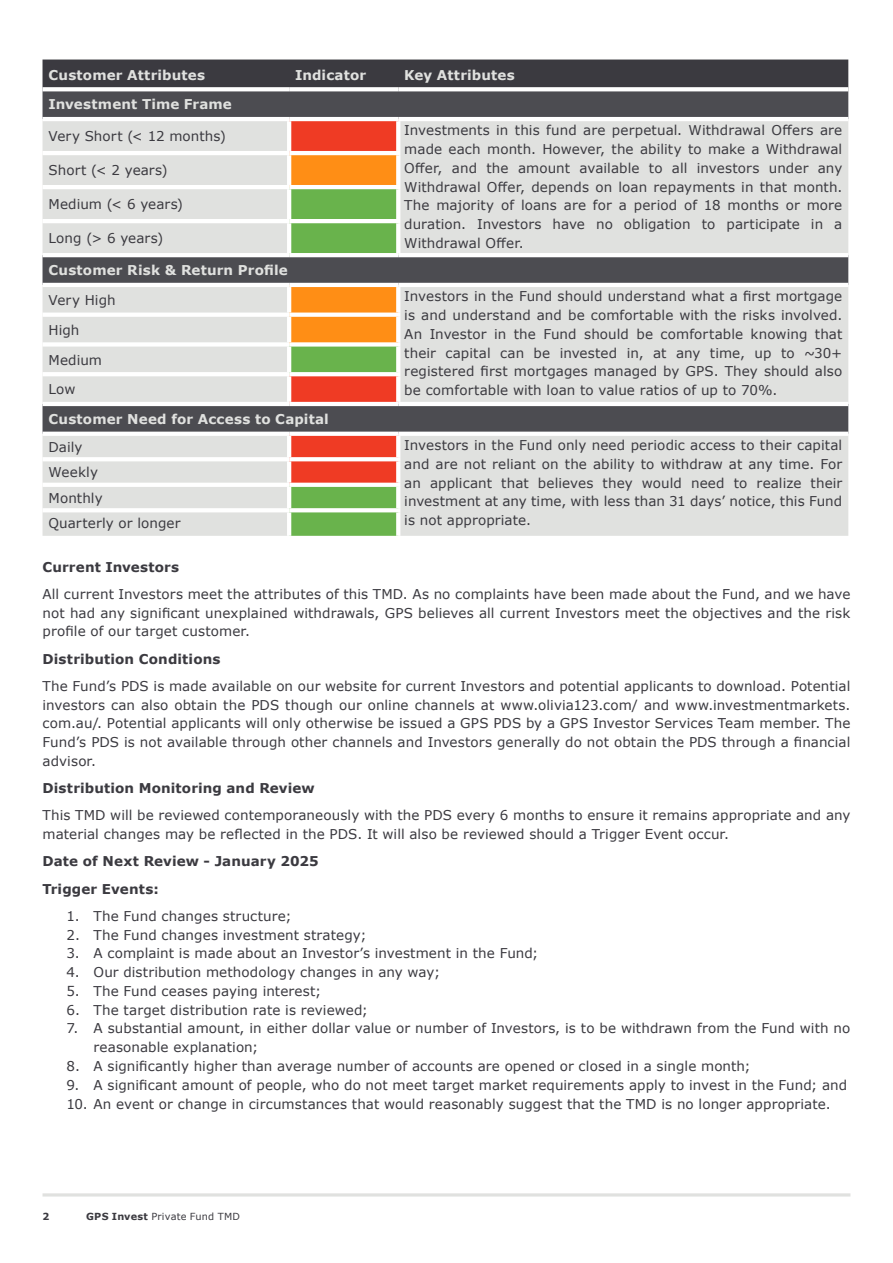
<style>
.page{position:relative;width:893px;height:1263px;background:#fff}
.page>*{position:absolute;margin:0;border:0;box-sizing:border-box;transform-origin:0 0}
.BC2___Justify{font:13.5px/18.8px "Verdana";letter-spacing:.005em;color:#3b3a40;text-align:justify}
.BC2___Justify-2{font:700 13.5px "Verdana";letter-spacing:.01em;color:#3b3a40}
.BC2___Justify-3{font:700 13.5px "Verdana";letter-spacing:.015em;color:#e0e1df}
.BC2___Left{font:700 13.5px "Verdana";letter-spacing:.01em;color:#e0e1df}
.t1{font:9.75px "Verdana";letter-spacing:.02em;color:#3b3a40}
.t2{font:700 9.75px "Verdana";color:#3b3a40}
.s1{font-weight:700}
</style>
<div class="page">
<div style="left:43px;top:60px;width:805px;height:27px;background:#3b3a40"></div>
<svg style="left:43px;top:91px;width:805px;height:26px;background:#4f4f54"></svg>
<svg style="left:43px;top:121px;width:805px;height:415px;background:#cccdcc"></svg>
<svg style="left:289px;top:121px;width:109px;height:415px;background:#ab7c38"></svg>
<hr style="left:287px;top:121px;width:4px;height:30px;background:#fff">
<svg style="left:396px;top:121px;width:4px;height:30px"></svg>
<hr style="left:287px;top:155px;width:4px;height:30px;background:#fff">
<svg style="left:396px;top:155px;width:4px;height:30px"></svg>
<hr style="left:43px;top:185px;width:246px;height:4px;background:#fff">
<hr style="left:289px;top:185px;width:111px;height:4px;background:#fff">
<hr style="left:287px;top:189px;width:4px;height:30px;background:#fff">
<svg style="left:396px;top:189px;width:4px;height:30px"></svg>
<hr style="left:43px;top:219px;width:246px;height:4px;background:#fff">
<hr style="left:289px;top:219px;width:111px;height:4px;background:#fff">
<hr style="left:287px;top:223px;width:4px;height:30px;background:#fff">
<svg style="left:396px;top:223px;width:4px;height:30px"></svg>
<hr style="left:43px;top:253px;width:246px;height:4px;background:#fff">
<hr style="left:289px;top:253px;width:109px;height:4px;background:#fff">
<hr style="left:398px;top:253px;width:450px;height:4px;background:#fff">
<hr style="left:287px;top:287px;width:4px;height:26px;background:#fff">
<svg style="left:396px;top:287px;width:4px;height:26px"></svg>
<hr style="left:43px;top:313px;width:246px;height:4px;background:#fff">
<svg style="left:289px;top:313px;width:111px;height:4px"></svg>
<hr style="left:287px;top:317px;width:4px;height:25px;background:#fff">
<svg style="left:396px;top:317px;width:4px;height:25px"></svg>
<div style="left:43px;top:342px;width:246px;height:5px;background:#fff"></div>
<div style="left:289px;top:342px;width:111px;height:5px;background:#fff"></div>
<hr style="left:287px;top:347px;width:4px;height:25px;background:#fff">
<svg style="left:396px;top:347px;width:4px;height:25px"></svg>
<hr style="left:43px;top:372px;width:246px;height:4px;background:#fff">
<svg style="left:289px;top:372px;width:111px;height:4px"></svg>
<hr style="left:287px;top:376px;width:4px;height:26px;background:#fff">
<svg style="left:396px;top:376px;width:4px;height:26px"></svg>
<hr style="left:43px;top:402px;width:246px;height:4px;background:#fff">
<hr style="left:289px;top:402px;width:109px;height:4px;background:#fff">
<hr style="left:398px;top:402px;width:450px;height:4px;background:#fff">
<hr style="left:287px;top:436px;width:4px;height:21px;background:#fff">
<svg style="left:396px;top:436px;width:4px;height:21px"></svg>
<hr style="left:43px;top:457px;width:246px;height:4px;background:#fff">
<svg style="left:289px;top:457px;width:111px;height:4px"></svg>
<hr style="left:287px;top:461px;width:4px;height:22px;background:#fff">
<svg style="left:396px;top:461px;width:4px;height:22px"></svg>
<hr style="left:43px;top:483px;width:246px;height:4px;background:#fff">
<svg style="left:289px;top:483px;width:111px;height:4px"></svg>
<hr style="left:287px;top:487px;width:4px;height:21px;background:#fff">
<svg style="left:396px;top:487px;width:4px;height:21px"></svg>
<hr style="left:43px;top:508px;width:246px;height:4px;background:#fff">
<svg style="left:289px;top:508px;width:111px;height:4px"></svg>
<hr style="left:287px;top:512px;width:4px;height:24px;background:#fff">
<svg style="left:396px;top:512px;width:4px;height:24px"></svg>
<svg style="left:43px;top:87px;width:246px;height:1px"></svg>
<svg style="left:289px;top:87px;width:109px;height:4px"></svg>
<svg style="left:398px;top:87px;width:450px;height:4px"></svg>
<hr style="left:43px;top:151px;width:246px;height:4px;background:#fff">
<hr style="left:289px;top:151px;width:111px;height:4px;background:#fff">
<hr style="left:43px;top:283px;width:246px;height:4px;background:#fff">
<hr style="left:289px;top:283px;width:109px;height:4px;background:#fff">
<hr style="left:398px;top:283px;width:450px;height:4px;background:#fff">
<hr style="left:43px;top:432px;width:246px;height:4px;background:#fff">
<svg style="left:289px;top:432px;width:109px;height:4px"></svg>
<hr style="left:398px;top:432px;width:450px;height:4px;background:#fff">
<hr style="left:43px;top:1193px;width:807px;height:3px;background:#e0e1df">
<p class="BC2___Left" style="left:49px;top:65px;width:158px">Customer Attributes</p>
<p class="BC2___Left" style="left:295px;top:65px;width:73px">Indicator</p>
<p class="BC2___Left" style="left:404px;top:65px;width:112px">Key Attributes</p>
<p class="BC2___Justify-3" style="left:49px;top:95px;width:185px">Investment Time Frame</p>
<p class="BC2___Justify" style="left:49px;top:127px;width:179px">Very Short (&lt; 12 months)</p>
<p class="BC2___Justify" style="left:404px;top:121px;width:440px">Investments in this fund are perpetual. Withdrawal Offers are made each month. However, the ability to make a Withdrawal Offer, and the amount available to all investors under any Withdrawal Offer, depends on loan repayments in that month.<br>The majority of loans are for a period of 18 months or more duration. Investors have no obligation to participate in a Withdrawal Offer.</p>
<p class="BC2___Justify" style="left:49px;top:161px;width:120px">Short (&lt; 2 years)</p>
<p class="BC2___Justify" style="left:49px;top:195px;width:136px">Medium (&lt; 6 years)</p>
<p class="BC2___Justify" style="left:49px;top:229px;width:116px">Long (&gt; 6 years)</p>
<p class="BC2___Justify-3" style="left:49px;top:261px;width:241px">Customer Risk &amp; Return Profile</p>
<p class="BC2___Justify" style="left:49px;top:291px;width:69px">Very High</p>
<p class="BC2___Justify" style="left:404px;top:287px;width:440px">Investors in the Fund should understand what a first mortgage is and understand and be comfortable with the risks involved.<br>An Investor in the Fund should be comfortable knowing that their capital can be invested in, at any time, up to ~30+ registered first mortgages managed by GPS. They should also be comfortable with loan to value ratios of up to 70%.</p>
<p class="BC2___Justify" style="left:49px;top:320px;width:32px">High</p>
<p class="BC2___Justify" style="left:49px;top:350px;width:55px">Medium</p>
<p class="BC2___Justify" style="left:49px;top:380px;width:28px">Low</p>
<p class="BC2___Justify-3" style="left:49px;top:410px;width:282px">Customer Need for Access to Capital</p>
<p class="BC2___Justify" style="left:49px;top:437px;width:35px">Daily</p>
<p class="BC2___Justify" style="left:404px;top:436px;width:440px">Investors in the Fund only need periodic access to their capital and are not reliant on the ability to withdraw at any time. For an applicant that believes they would need to realize their investment at any time, with less than 31 days’ notice, this Fund is not appropriate.</p>
<p class="BC2___Justify" style="left:49px;top:463px;width:51px">Weekly</p>
<p class="BC2___Justify" style="left:49px;top:488px;width:56px">Monthly</p>
<p class="BC2___Justify" style="left:49px;top:514px;width:134px">Quarterly or longer</p>
<p class="BC2___Justify-2" style="left:43px;top:557px;width:138px">Current Investors</p>
<p class="BC2___Justify" style="left:43px;top:584px;width:809px">All current Investors meet the attributes of this TMD. As no complaints have been made about the Fund, and we have not had any significant unexplained withdrawals, GPS believes all current Investors meet the objectives and the risk profile of our target customer.</p>
<p class="BC2___Justify-2" style="left:43px;top:649px;width:180px">Distribution Conditions</p>
<p class="BC2___Justify" style="left:43px;top:676px;width:809px">The Fund’s PDS is made available on our website for current Investors and potential applicants to download. Potential investors can also obtain the PDS though our online channels at www.olivia123.com/ and www.investmentmarkets. com.au/. Potential applicants will only otherwise be issued a GPS PDS by a GPS Investor Services Team member. The Fund’s PDS is not available through other channels and Investors generally do not obtain the PDS through a financial advisor.</p>
<p class="BC2___Justify-2" style="left:43px;top:779px;width:274px">Distribution Monitoring and Review</p>
<p class="BC2___Justify" style="left:43px;top:806px;width:809px">This TMD will be reviewed contemporaneously with the PDS every 6 months to ensure it remains appropriate and any material changes may be reflected in the PDS. It will also be reviewed should a Trigger Event occur.</p>
<p class="BC2___Justify-2" style="left:43px;top:852px;width:278px">Date of Next Review - January 2025</p>
<p class="BC2___Justify-2" style="left:43px;top:879px;width:118px">Trigger Events:</p>
<p class="BC2___Justify" style="left:67px;top:906px;width:226px">1. The Fund changes structure;</p>
<p class="BC2___Justify" style="left:67px;top:925px;width:302px">2. The Fund changes investment strategy;</p>
<p class="BC2___Justify" style="left:67px;top:944px;width:473px">3. A complaint is made about an Investor’s investment in the Fund;</p>
<p class="BC2___Justify" style="left:67px;top:963px;width:375px">4. Our distribution methodology changes in any way;</p>
<p class="BC2___Justify" style="left:67px;top:981px;width:256px">5. The Fund ceases paying interest;</p>
<p class="BC2___Justify" style="left:67px;top:1000px;width:303px">6. The target distribution rate is reviewed;</p>
<p class="BC2___Justify" style="left:94px;top:1019px;width:758px;text-indent:-27px">7. A substantial amount, in either dollar value or number of Investors, is to be withdrawn from the Fund with no reasonable explanation;</p>
<p class="BC2___Justify" style="left:67px;top:1056px;width:686px">8. A significantly higher than average number of accounts are opened or closed in a single month;</p>
<p class="BC2___Justify" style="left:67px;top:1075px;width:782px">9. A significant amount of people, who do not meet target market requirements apply to invest in the Fund; and</p>
<p class="BC2___Justify" style="left:67px;top:1094px;width:766px">10. An event or change in circumstances that would reasonably suggest that the TMD is no longer appropriate.</p>
<p class="t2" style="left:43px;top:1210px;width:8px">2</p>
<p class="t1" style="left:86px;top:1210px;width:155px"><span class="s1">GPS Invest</span> Private Fund TMD</p>
</div>
